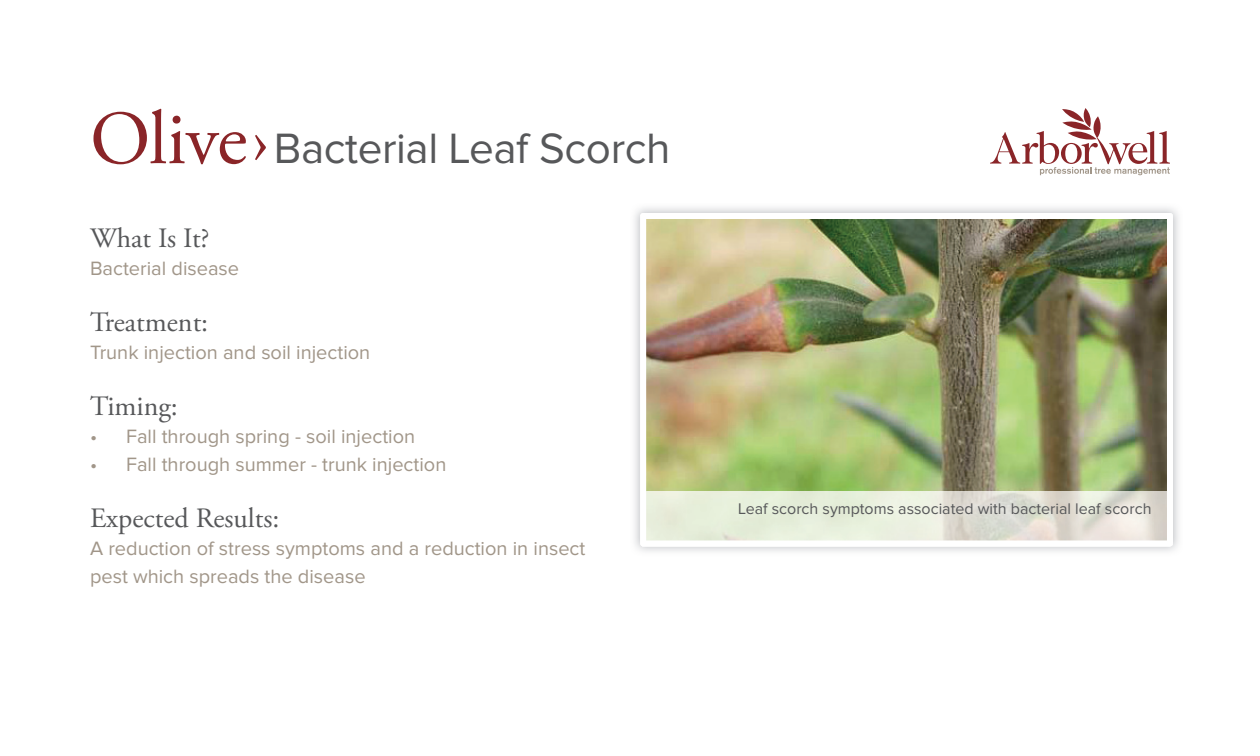
<style>
.page{position:relative;width:1260px;height:756px;background:#fff}
.page>*{position:absolute;margin:0;border:0;box-sizing:border-box;transform-origin:0 0}
.t1{font:44px "Proxima Nova";letter-spacing:-.01em;color:#57585a}
.t2{font:28px "Adobe Garamond Pro";color:#57585a}
.t3{font:20px/28px "Proxima Nova";color:#a19689}
.t4{font:16px "Proxima Nova";color:#57585a}
.s1{font-family:"Adobe Garamond Pro";font-size:76px;color:#8a2528}
</style>
<div class="page">
<svg style="left:990px;top:108px;width:180px;height:67px"></svg>
<img style="left:640px;top:213px;width:533px;height:333px">
<svg style="left:642px;top:492px;width:528px;height:55px;background:#e7eadd"></svg>
<h1 class="t1" style="left:90px;top:128px;width:582px"><span class="s1">Olive›</span>Bacterial Leaf Scorch</h1>
<h2 class="t2" style="left:90px;top:221px;width:121px">What Is It?</h2>
<p class="t3" style="left:90px;top:255px;width:151px">Bacterial disease</p>
<h2 class="t2" style="left:90px;top:305px;width:120px">Treatment:</h2>
<p class="t3" style="left:90px;top:339px;width:282px">Trunk injection and soil injection</p>
<h2 class="t2" style="left:90px;top:389px;width:89px">Timing:</h2>
<p class="t3" style="left:90px;top:423px;width:327px">• Fall through spring - soil injection</p>
<p class="t3" style="left:90px;top:451px;width:358px">• Fall through summer - trunk injection</p>
<h2 class="t2" style="left:90px;top:501px;width:191px">Expected Results:</h2>
<p class="t3" style="left:90px;top:535px;width:497px">A reduction of stress symptoms and a reduction in insect pest which spreads the disease</p>
<p class="t4" style="left:738px;top:501px;width:415px">Leaf scorch symptoms associated with bacterial leaf scorch</p>
</div>
